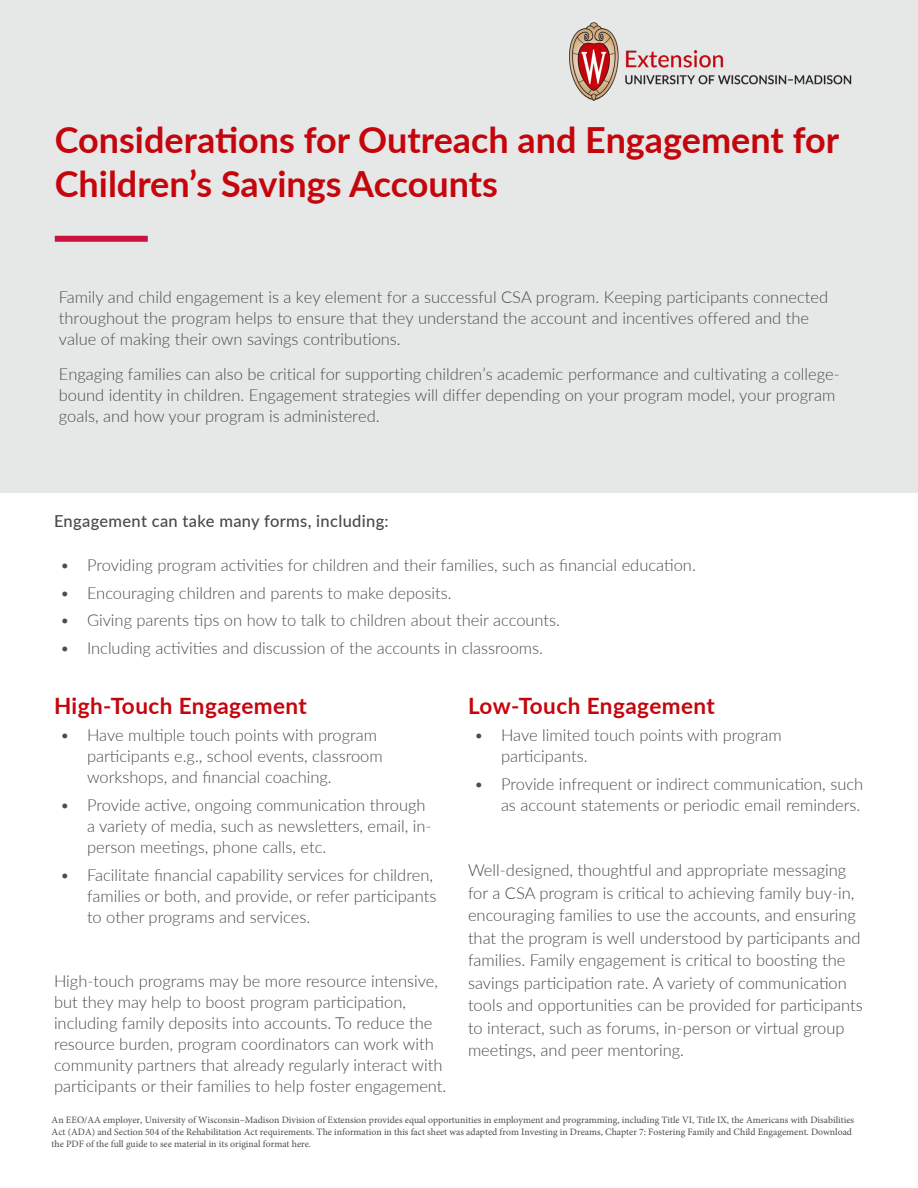
<style>
.page{position:relative;width:918px;height:1188px;background:#fff}
.page>*{position:absolute;margin:0;border:0;box-sizing:border-box;transform-origin:0 0}
.t1{font:700 36px/43.2px "Lato";color:#c5050c}
.Heading_1{font:700 22.5px "Lato";letter-spacing:.02em;color:#c5050c}
.t2{font:300 16.5px/21px "Lato";color:#4a4b4d}
.t3{font:300 16.5px/21px "Lato";color:#4a4c4d}
.Body{font:300 16.5px/22.5px "Lato";color:#494949}
.Heading_2{font:500 16.5px "Lato";letter-spacing:.02em;color:#494949}
.t4{font:9.75px/11.7px "Minion Pro";color:#4c4c4d}
</style>
<div class="page">
<div style="left:0;top:0;width:918px;height:492px;background:#e6e7e7"></div>
<img style="left:569px;top:22px;width:283px;height:78px">
<div style="left:55px;top:236px;width:93px;height:6px;background:#cd1141"></div>
<p class="t1" style="left:55px;top:117px;width:786px">Considerations for Outreach and Engagement for<br>Children’s Savings Accounts</p>
<h1 class="t2" style="left:59px;top:286px;width:771px">Family and child engagement is a key element for a successful CSA program. Keeping participants connected throughout the program helps to ensure that they understand the account and incentives offered and the value of making their own savings contributions.</h1>
<h1 class="t2" style="left:59px;top:363px;width:783px">Engaging families can also be critical for supporting children’s academic performance and cultivating a college&shy;bound identity in children. Engagement strategies will differ depending on your program model, your program goals, and how your program is administered.</h1>
<p class="Heading_2" style="left:54px;top:509px;width:336px">Engagement can take many forms, including:</p>
<p class="t3" style="left:60px;top:554px;width:637px">• Providing program activities for children and their families, such as financial education.</p>
<p class="t3" style="left:60px;top:582px;width:393px">• Encouraging children and parents to make deposits.</p>
<p class="t3" style="left:60px;top:609px;width:502px">• Giving parents tips on how to talk to children about their accounts.</p>
<p class="t3" style="left:60px;top:637px;width:485px">• Including activities and discussion of the accounts in classrooms.</p>
<p class="Heading_1" style="left:54px;top:689px;width:254px">High-Touch Engagement</p>
<p class="t3" style="left:87px;top:724px;width:297px;text-indent:-27px">• Have multiple touch points with program participants e.g., school events, classroom workshops, and financial coaching.</p>
<p class="t3" style="left:87px;top:794px;width:346px;text-indent:-27px">• Provide active, ongoing communication through a variety of media, such as newsletters, email, in&shy;person meetings, phone calls, etc.</p>
<p class="t3" style="left:87px;top:864px;width:351px;text-indent:-27px">• Facilitate financial capability services for children, families or both, and provide, or refer participants to other programs and services.</p>
<h1 class="t2" style="left:54px;top:970px;width:394px">High-touch programs may be more resource intensive, but they may help to boost program participation, including family deposits into accounts. To reduce the resource burden, program coordinators can work with community partners that already regularly interact with participants or their families to help foster engagement.</h1>
<p class="Heading_1" style="left:468px;top:689px;width:248px">Low-Touch Engagement</p>
<p class="t3" style="left:501px;top:724px;width:282px;text-indent:-27px">• Have limited touch points with program participants.</p>
<p class="t3" style="left:474px;top:773px;width:391px;text-align:right">• Provide infrequent or indirect communication, such as account statements or periodic email reminders.</p>
<p class="Body" style="left:468px;top:858px;width:396px">Well-designed, thoughtful and appropriate messaging for a CSA program is critical to achieving family buy-in, encouraging families to use the accounts, and ensuring that the program is well understood by participants and families. Family engagement is critical to boosting the savings participation rate. A variety of communication tools and opportunities can be provided for participants to interact, such as forums, in-person or virtual group meetings, and peer mentoring.</p>
<p class="t4" style="left:52px;top:1114px;width:804px">An EEO/AA employer, University of Wisconsin–Madison Division of Extension provides equal opportunities in employment and programming, including Title VI, Title IX, the Americans with Disabilities<br>Act (ADA) and Section 504 of the Rehabilitation Act requirements. The information in this fact sheet was adapted from Investing in Dreams, Chapter 7: Fostering Family and Child Engagement. Download the PDF of the full guide to see material in its original format here.</p>
</div>
